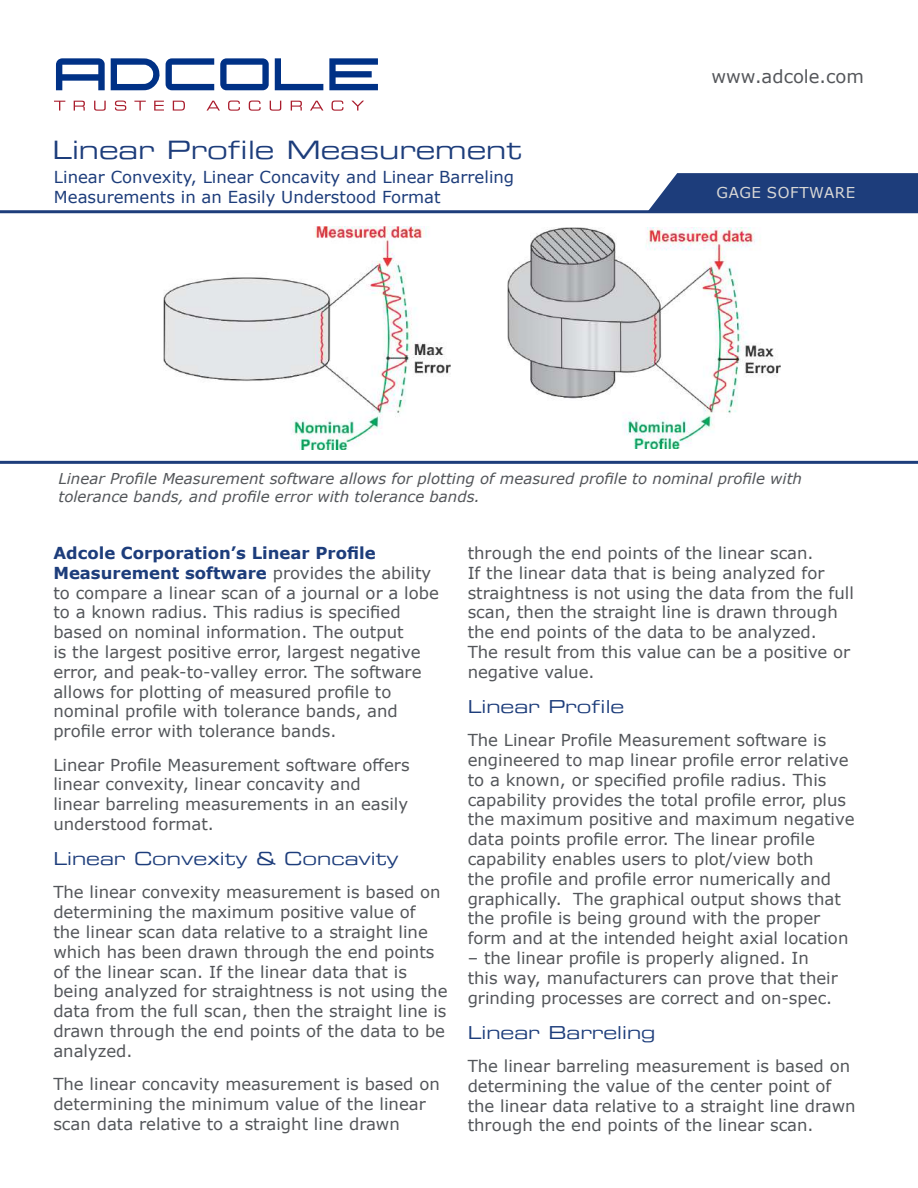
<style>
.page{position:relative;width:918px;height:1188px;background:#fff}
.page>*{position:absolute;margin:0;border:0;box-sizing:border-box;transform-origin:0 0}
.t1{font:25.5px "Eurostile LT Extended Two";color:#1d3d7b}
.t2{font:18px "Eurostile LT Extended Two";color:#1d3d7b}
.t3{font:18px "Verdana";color:#54565a}
.t4{font:16.5px/19.8px "Verdana";color:#53565a}
.t5{font:16.5px/19.8px "Verdana";color:#1d3d7b}
.t6{font:italic 15px/18px "Verdana";color:#53565a}
.t7{font:15px "Verdana";letter-spacing:.035em;color:#d9d8d6}
.s1{font-weight:700;color:#1d3d7b}
</style>
<div class="page">
<svg style="left:649px;top:173px;width:269px;height:37px;background:#294782"></svg>
<svg style="left:220px;top:58px;width:49px;height:32px"></svg>
<svg style="left:111px;top:58px;width:103px;height:32px"></svg>
<svg style="left:275px;top:58px;width:48px;height:32px"></svg>
<svg style="left:329px;top:58px;width:49px;height:32px"></svg>
<svg style="left:56px;top:58px;width:49px;height:32px"></svg>
<svg style="left:54px;top:101px;width:310px;height:10px"></svg>
<hr style="left:0;top:210px;width:918px;height:3px;background:#1d3d7b">
<hr style="left:0;top:461px;width:918px;height:3px;background:#1d3d7b">
<img style="left:164px;top:227px;width:286px;height:222px">
<img style="left:507px;top:228px;width:274px;height:221px">
<h1 class="t1" style="left:52px;top:132px;width:471px">Linear Profile Measurement</h1>
<p class="t5" style="left:54px;top:167px;width:462px">Linear Convexity, Linear Concavity and Linear Barreling<br>Measurements in an Easily Understood Format</p>
<p class="t3" style="left:712px;top:64px;width:154px">www.adcole.com</p>
<p class="t7" style="left:717px;top:182px;width:140px">GAGE SOFTWARE</p>
<p class="t6" style="left:58px;top:469px;width:745px">Linear Profile Measurement software allows for plotting of measured profile to nominal profile with tolerance bands, and profile error with tolerance bands.</p>
<p class="t4" style="left:53px;top:543px;width:387px"><span class="s1">Adcole Corporation’s Linear Profile Measurement software</span> provides the ability to compare a linear scan of a journal or a lobe to a known radius. This radius is specified based on nominal information. The output<br>is the largest positive error, largest negative error, and peak-to-valley error. The software allows for plotting of measured profile to nominal profile with tolerance bands, and profile error with tolerance bands.</p>
<p class="t4" style="left:53px;top:755px;width:358px">Linear Profile Measurement software offers linear convexity, linear concavity and linear barreling measurements in an easily understood format.</p>
<p class="t2" style="left:53px;top:846px;width:347px">Linear Convexity &amp; Concavity</p>
<p class="t4" style="left:53px;top:882px;width:396px">The linear convexity measurement is based on determining the maximum positive value of<br>the linear scan data relative to a straight line which has been drawn through the end points of the linear scan. If the linear data that is being analyzed for straightness is not using the data from the full scan, then the straight line is drawn through the end points of the data to be analyzed.</p>
<p class="t4" style="left:53px;top:1074px;width:388px">The linear concavity measurement is based on determining the minimum value of the linear scan data relative to a straight line drawn</p>
<p class="t4" style="left:468px;top:543px;width:388px">through the end points of the linear scan.<br>If the linear data that is being analyzed for straightness is not using the data from the full scan, then the straight line is drawn through the end points of the data to be analyzed.<br>The result from this value can be a positive or negative value.</p>
<p class="t2" style="left:468px;top:694px;width:158px">Linear Profile</p>
<p class="t4" style="left:468px;top:730px;width:388px">The Linear Profile Measurement software is engineered to map linear profile error relative to a known, or specified profile radius. This capability provides the total profile error, plus the maximum positive and maximum negative data points profile error. The linear profile capability enables users to plot/view both<br>the profile and profile error numerically and graphically. The graphical output shows that the profile is being ground with the proper form and at the intended height axial location</p>
<p class="t4" style="left:468px;top:948px;width:372px">– the linear profile is properly aligned. In this way, manufacturers can prove that their grinding processes are correct and on-spec.</p>
<p class="t2" style="left:468px;top:1020px;width:189px">Linear Barreling</p>
<p class="t4" style="left:468px;top:1056px;width:389px">The linear barreling measurement is based on determining the value of the center point of the linear data relative to a straight line drawn through the end points of the linear scan.</p>
</div>
